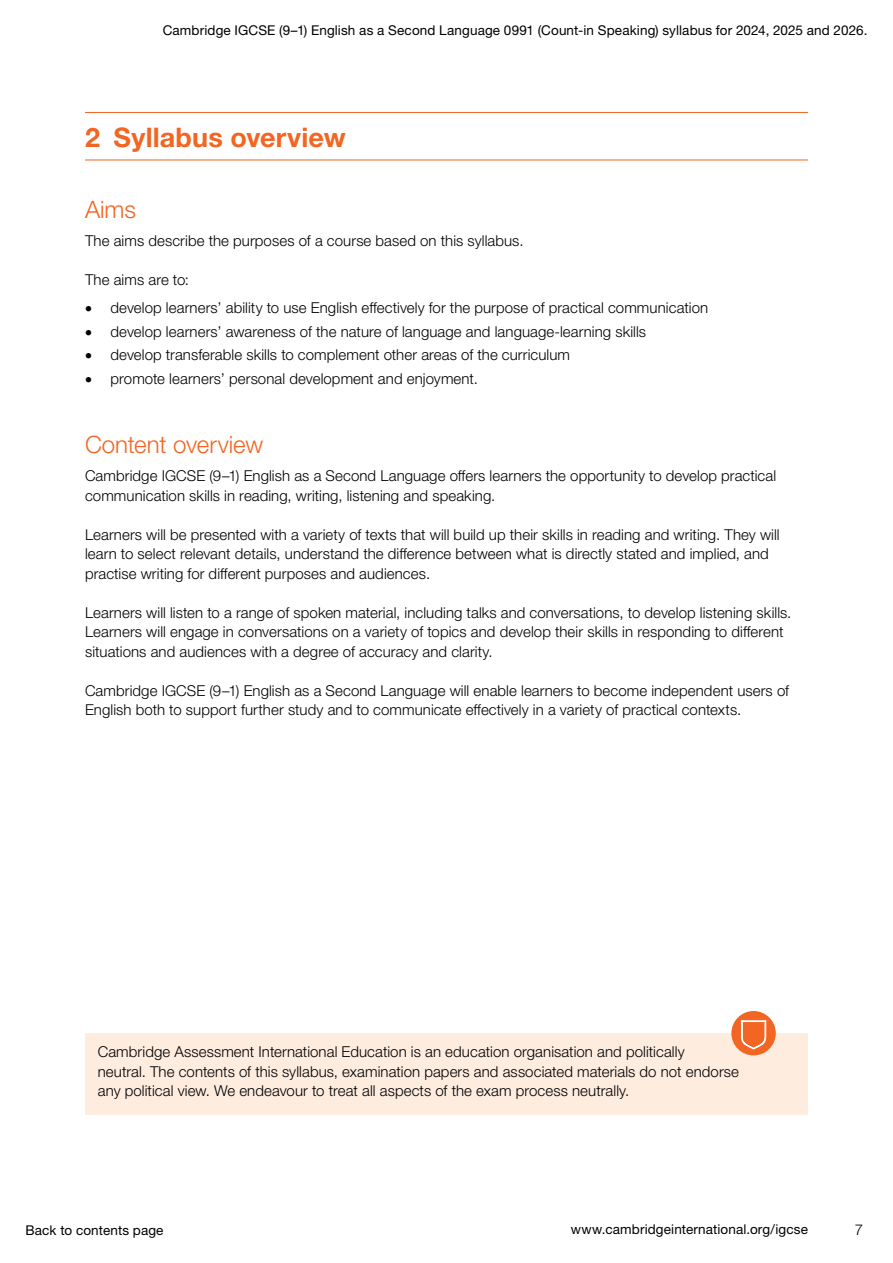
<style>
.page{position:relative;width:893px;height:1263px;background:#fff}
.page>*{position:absolute;margin:0;border:0;box-sizing:border-box;transform-origin:0 0}
.H1_Section_header{font:700 27px "Helvetica Neue LTW1 G";letter-spacing:.005em;color:#f26522}
.H2a_Main_Heading{font:300 24px "Helvetica Neue LTW1 G";color:#f26522}
.H2_after_heading_H1{font:300 24px "Helvetica Neue LTW1 G";color:#f26522}
.Body_text{font:300 15px/19.5px "Helvetica Neue LTW1 G";letter-spacing:.005em;color:#000}
.Bulleted_list_body_t{font:300 15px "Helvetica Neue LTW1 G";letter-spacing:.005em;color:#000}
.First_para_before_bu{font:300 15px "Helvetica Neue LTW1 G";letter-spacing:.005em;color:#000}
.t1{font:13.5px "Helvetica Neue LTW1 G";letter-spacing:.01em;color:#000}
</style>
<div class="page">
<hr style="left:85px;top:112px;width:723px;height:1px;background:#f26522">
<hr style="left:85px;top:160px;width:723px;height:1px;background:#f26522">
<div style="left:85px;top:1034px;width:723px;height:81px;background:#feecdf"></div>
<div style="left:731px;top:1011px;width:45px;height:44px;background:#f26522;border-radius:50%"></div>
<svg style="left:741px;top:1020px;width:25px;height:29px"></svg>
<p class="t1" style="left:163px;top:22px;width:706px">Cambridge IGCSE (9–1) English as a Second Language 0991 (Count-in Speaking) syllabus for 2024, 2025 and 2026.</p>
<h1 class="H1_Section_header" style="left:85px;top:121px;width:262px">2 Syllabus overview</h1>
<h2 class="H2_after_heading_H1" style="left:85px;top:195px;width:52px">Aims</h2>
<p class="Body_text" style="left:85px;top:231px;width:440px">The aims describe the purposes of a course based on this syllabus.</p>
<p class="First_para_before_bu" style="left:85px;top:270px;width:106px">The aims are to:</p>
<p class="Bulleted_list_body_t" style="left:85px;top:298px;width:625px">• develop learners’ ability to use English effectively for the purpose of practical communication</p>
<p class="Bulleted_list_body_t" style="left:85px;top:322px;width:563px">• develop learners’ awareness of the nature of language and language-learning skills</p>
<p class="Bulleted_list_body_t" style="left:85px;top:346px;width:487px">• develop transferable skills to complement other areas of the curriculum</p>
<p class="Bulleted_list_body_t" style="left:85px;top:370px;width:394px">• promote learners’ personal development and enjoyment.</p>
<h2 class="H2a_Main_Heading" style="left:85px;top:430px;width:180px">Content overview</h2>
<p class="Body_text" style="left:85px;top:466px;width:693px">Cambridge IGCSE (9–1) English as a Second Language offers learners the opportunity to develop practical communication skills in reading, writing, listening and speaking.</p>
<p class="Body_text" style="left:85px;top:525px;width:696px">Learners will be presented with a variety of texts that will build up their skills in reading and writing. They will learn to select relevant details, understand the difference between what is directly stated and implied, and practise writing for different purposes and audiences.</p>
<p class="Body_text" style="left:85px;top:603px;width:708px">Learners will listen to a range of spoken material, including talks and conversations, to develop listening skills.<br>Learners will engage in conversations on a variety of topics and develop their skills in responding to different situations and audiences with a degree of accuracy and clarity.</p>
<p class="Body_text" style="left:85px;top:681px;width:706px">Cambridge IGCSE (9–1) English as a Second Language will enable learners to become independent users of<br>English both to support further study and to communicate effectively in a variety of practical contexts.</p>
<p class="Body_text" style="left:98px;top:1042px;width:643px">Cambridge Assessment International Education is an education organisation and politically<br>neutral. The contents of this syllabus, examination papers and associated materials do not endorse any political view. We endeavour to treat all aspects of the exam process neutrally.</p>
<p class="t1" style="left:26px;top:1222px;width:140px">Back to contents page</p>
<p class="t1" style="left:571px;top:1221px;width:239px">www.cambridgeinternational.org/igcse</p>
<p class="Body_text" style="left:855px;top:1220px;width:10px">7</p>
</div>
